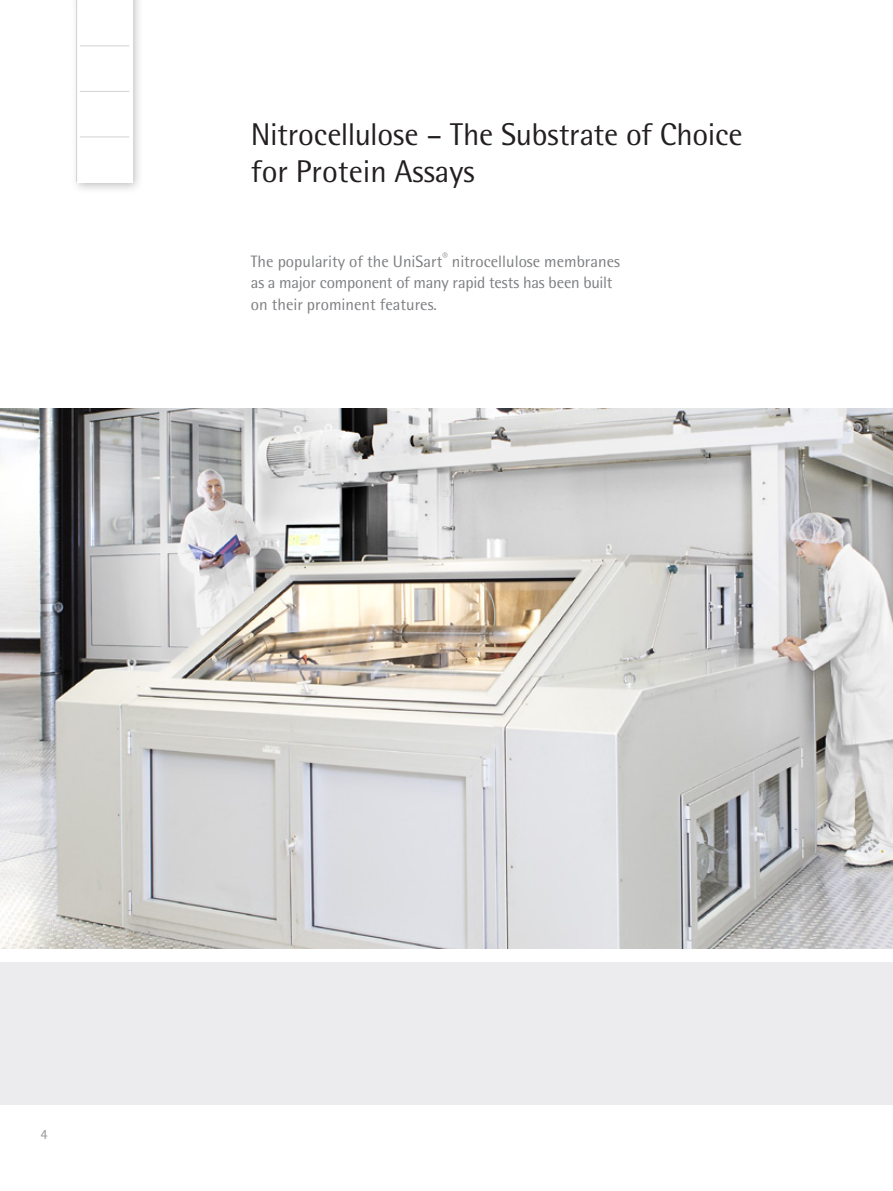
<style>
.page{position:relative;width:893px;height:1191px;background:#fff}
.page>*{position:absolute;margin:0;border:0;box-sizing:border-box;transform-origin:0 0}
.t1{font:31.5px/37.5px "Sartorius Rotis Sans 2013";color:#231f20}
.t2{font:16.5px/21.8px "Sartorius Rotis Sans 2013";color:#7c7e81}
.t3{font:14.25px "Sartorius Rotis Sans 2013";color:#939598}
</style>
<div class="page">
<img style="left:0;top:408px;width:893px;height:540px">
<div style="left:0;top:962px;width:893px;height:142px;background:#ececee"></div>
<div style="left:70px;top:0;width:74px;height:194px;background:#231f20;opacity:.3"></div>
<div style="left:77px;top:0;width:55px;height:183px;background:#fff"></div>
<hr style="left:80px;top:46px;width:49px;height:1px;background:#d1d2d4">
<hr style="left:80px;top:91px;width:49px;height:1px;background:#d1d2d4">
<hr style="left:80px;top:137px;width:49px;height:1px;background:#d1d2d4">
<div style="left:51px;top:0;width:29px;height:198px;background:#fff"></div>
<hr style="left:76px;top:0;width:1px;height:182px;background:#d1d2d4">
<h1 class="t1" style="left:251px;top:115px;width:493px">Nitrocellulose – The Substrate of Choice for Protein Assays</h1>
<p class="t2" style="left:251px;top:250px;width:370px">The popularity of the UniSart<sup>®</sup> nitrocellulose membranes as a major component of many rapid tests has been built on their prominent features.</p>
<p class="t3" style="left:40px;top:1126px;width:9px">4</p>
</div>
